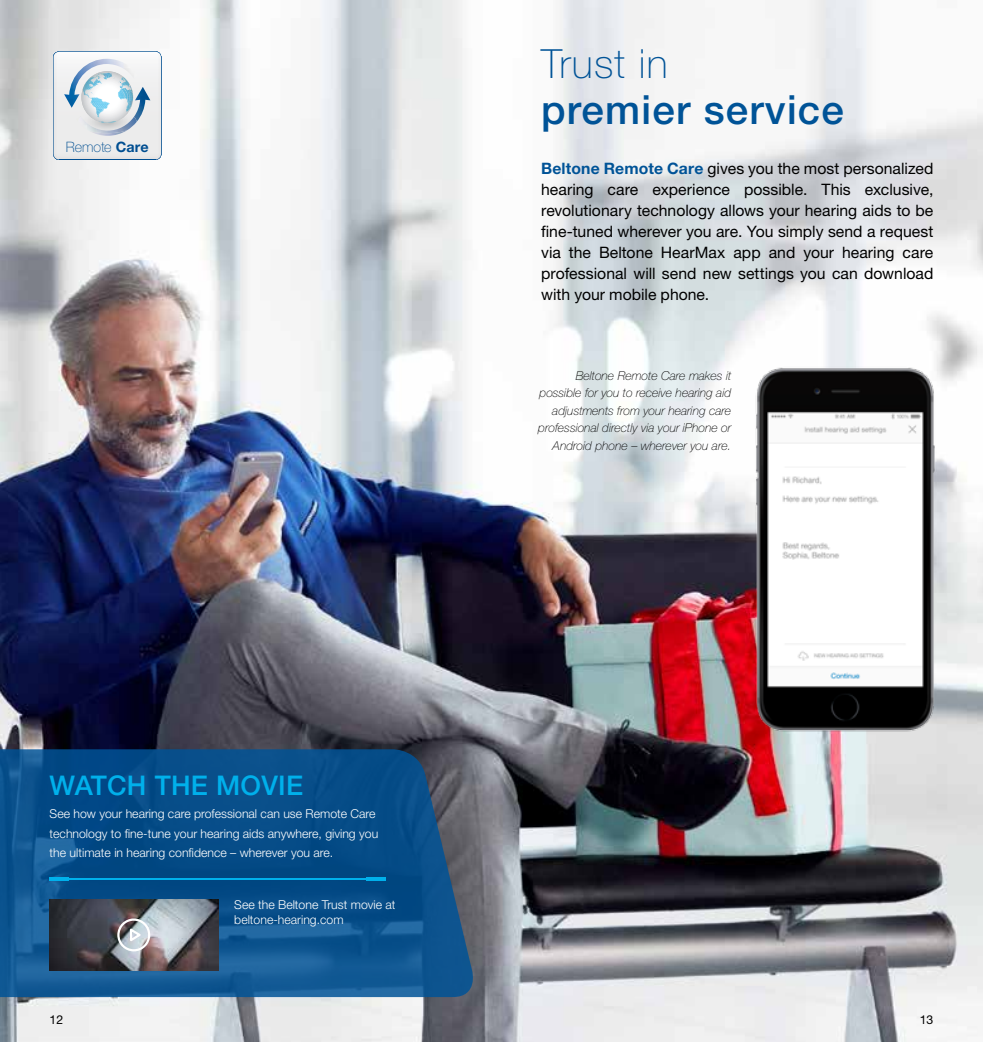
<style>
.page{position:relative;width:983px;height:1042px;background:#fff}
.page>*{position:absolute;margin:0;border:0;box-sizing:border-box;transform-origin:0 0}
.t1{font:500 40.25px "Helvetica Neue LT Pro";letter-spacing:.03em;color:#005397}
.t2{font:100 40.25px "Helvetica Neue LT Pro";letter-spacing:.03em;color:#005397}
.t3{font:500 27.12px "Helvetica Neue LT Pro";letter-spacing:.01em;color:#00b0eb}
.t4{font:15.75px/21px "Helvetica Neue LT Pro";color:#000;text-align:justify}
.t5{font:100 14.35px "Helvetica Neue LT Pro";letter-spacing:-.005em;color:#004e91}
.t6{font:300 12.25px/19.2px "Helvetica Neue LT Pro";color:#fff}
.t7{font:italic 100 12.25px/17.5px "Helvetica Neue LT Pro";color:#000;text-align:right}
.t8{font:12.25px "Helvetica Neue LT Pro";color:#000}
.s1{font-weight:700}
.s2{font-weight:700;color:#005397}
</style>
<div class="page">
<img style="left:0;top:0;width:982px;height:1042px">
<svg style="left:0;top:749px;width:478px;height:248px;background:#105189"></svg>
<hr style="left:58px;top:878px;width:325px;height:1px;background:#00b0eb">
<hr style="left:49px;top:877px;width:20px;height:4px;background:#00b0eb">
<hr style="left:365px;top:877px;width:20px;height:4px;background:#00b0eb">
<img style="left:49px;top:900px;width:169px;height:70px">
<svg style="left:128px;top:927px;width:16px;height:17px"></svg>
<div style="left:117px;top:918px;width:33px;height:33px;border:2px solid #fff;border-radius:50%"></div>
<img style="left:725px;top:341px;width:231px;height:414px">
<svg style="left:53px;top:51px;width:108px;height:109px"></svg>
<p class="t5" style="left:66px;top:138px;width:84px">Remote <span class="s1">Care</span></p>
<h2 class="t3" style="left:50px;top:769px;width:255px">WATCH THE MOVIE</h2>
<p class="t6" style="left:50px;top:804px;width:330px">See how your hearing care professional can use Remote Care technology to fine-tune your hearing aids anywhere, giving you the ultimate in hearing confidence – wherever you are.</p>
<p class="t6" style="left:234px;top:896px;width:163px;line-height:15.8px">See the Beltone Trust movie at beltone-hearing.com</p>
<h1 class="t2" style="left:541px;top:41px;width:128px">Trust in</h1>
<h1 class="t1" style="left:541px;top:86px;width:304px">premier service</h1>
<p class="t4" style="left:541px;top:157px;width:393px"><span class="s2">Beltone Remote Care</span> gives you the most personalized hearing care experience possible. This exclusive, revolutionary technology allows your hearing aids to be fine-tuned wherever you are. You simply send a request via the Beltone HearMax app and your hearing care professional will send new settings you can download with your mobile phone.</p>
<p class="t7" style="left:538px;top:367px;width:194px">Beltone Remote Care makes it possible for you to receive hearing aid adjustments from your hearing care professional directly via your iPhone or Android phone – wherever you are.</p>
<p class="t8" style="left:50px;top:1012px;width:15px">12</p>
<p class="t8" style="left:919px;top:1012px;width:15px">13</p>
</div>
